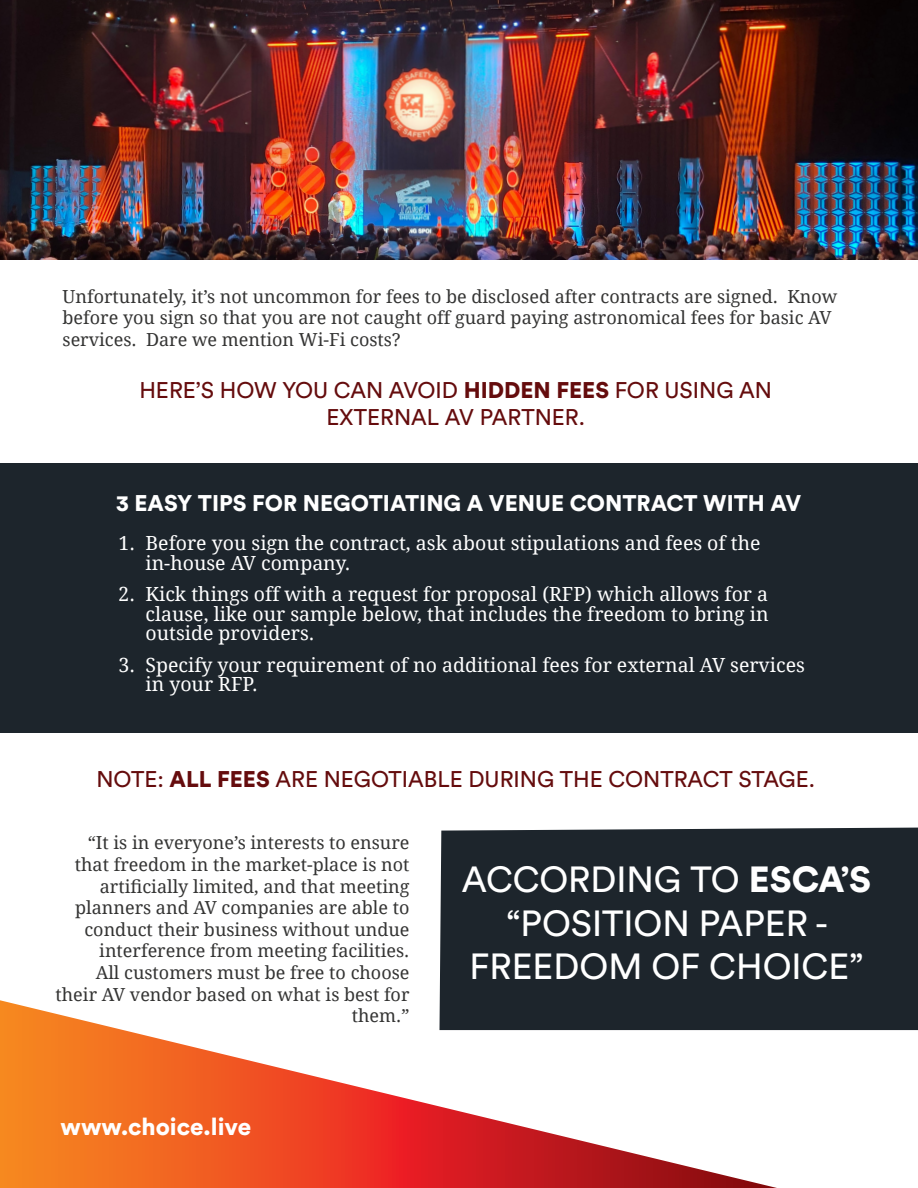
<style>
.page{position:relative;width:918px;height:1188px;background:#fff}
.page>*{position:absolute;margin:0;border:0;box-sizing:border-box;transform-origin:0 0}
.t1{font:36px/43.2px "Circular Std";color:#fff;text-align:center}
.t2{font:900 24px "Circular Std";color:#fff}
.t3{font:22.5px/27px "Circular Std";color:#650c0d;text-align:center}
.t4{font:900 22.5px "Circular Std";color:#fff}
.t5{font:19.5px/19.5px "Droid Serif";color:#fff}
.t6{font:18px/21.6px "Droid Serif";color:#343433}
.s1{font-weight:900}
</style>
<div class="page">
<svg style="left:0;top:1000px;width:777px;height:188px"></svg>
<div style="left:440px;top:828px;width:478px;height:202px;background:#1d252c"></div>
<div style="left:0;top:464px;width:918px;height:270px;background:#1d252c"></div>
<img style="left:0;top:0;width:918px;height:259px">
<p class="t6" style="left:63px;top:285px;width:776px">Unfortunately, it’s not uncommon for fees to be disclosed after contracts are signed. Know before you sign so that you are not caught off guard paying astronomical fees for basic AV services. Dare we mention Wi-Fi costs?</p>
<p class="t3" style="left:139px;top:376px;width:634px">HERE’S HOW YOU CAN AVOID <span class="s1">HIDDEN FEES</span> FOR USING AN<br>EXTERNAL AV PARTNER.</p>
<p class="t4" style="left:117px;top:489px;width:686px">3 EASY TIPS FOR NEGOTIATING A VENUE CONTRACT WITH AV</p>
<p class="t5" style="left:146px;top:533px;width:616px;text-indent:-27px">1. Before you sign the contract, ask about stipulations and fees of the in-house AV company.</p>
<p class="t5" style="left:146px;top:584px;width:625px;text-align:justify;text-indent:-27px">2. Kick things off with a request for proposal (RFP) which allows for a clause, like our sample below, that includes the freedom to bring in outside providers.</p>
<p class="t5" style="left:146px;top:655px;width:661px;text-indent:-27px">3. Specify your requirement of no additional fees for external AV services in your RFP.</p>
<p class="t3" style="left:96px;top:766px;width:720px">NOTE: <span class="s1">ALL FEES</span> ARE NEGOTIABLE DURING THE CONTRACT STAGE.</p>
<p class="t6" style="left:56px;top:832px;width:355px;text-align:right">“It is in everyone’s interests to ensure that freedom in the market-place is not artificially limited, and that meeting planners and AV companies are able to conduct their business without undue interference from meeting facilities.<br>All customers must be free to choose their AV vendor based on what is best for them.”</p>
<h2 class="t2" style="left:61px;top:1111px;width:192px">www.choice.live</h2>
<h1 class="t1" style="left:462px;top:858px;width:411px">ACCORDING TO <span class="s1">ESCA’S </span>“POSITION PAPER -<br>FREEDOM OF CHOICE”</h1>
</div>
